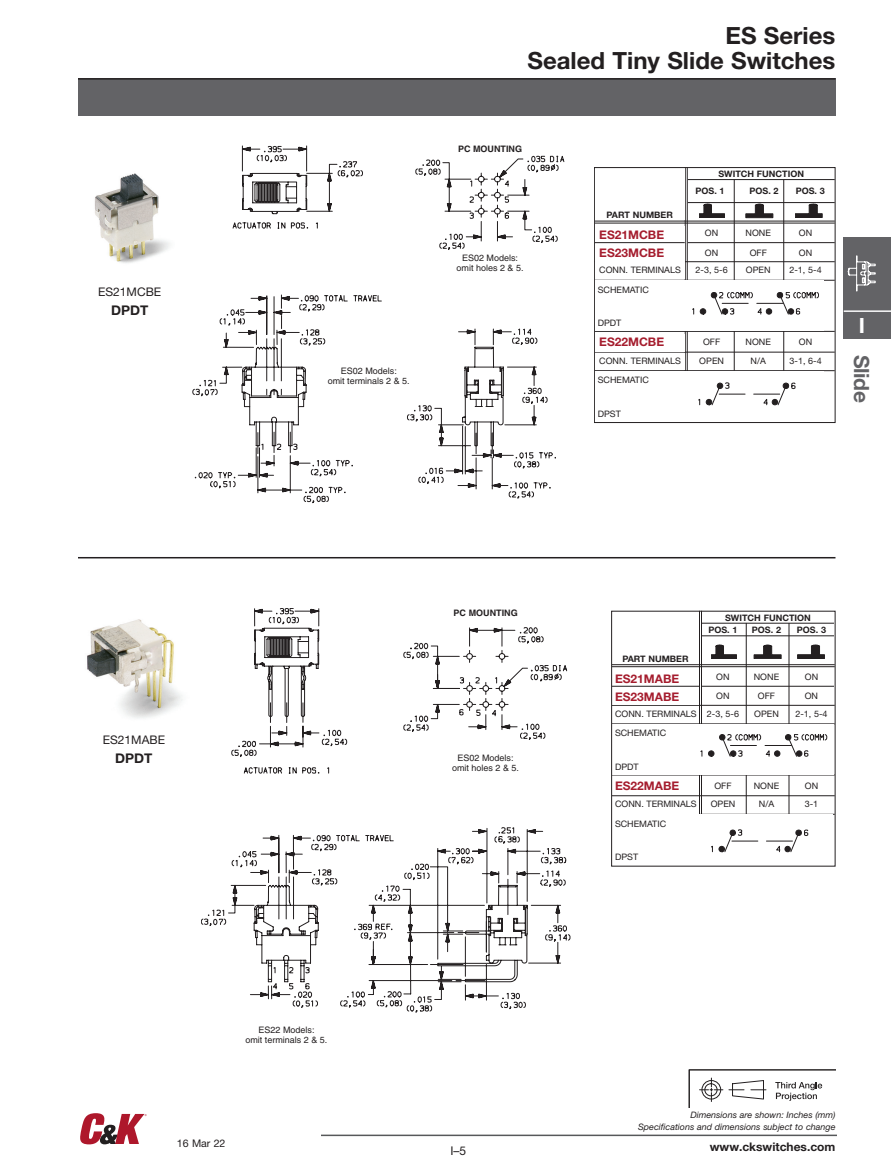
<style>
.page{position:relative;width:891px;height:1175px;background:#fff}
.page>*{position:absolute;margin:0;border:0;box-sizing:border-box;transform-origin:0 0}
.Page_head_left{font:700 23.7px "Helvetica Neue LT Std";color:#231f20}
.t1{font:700 21px "Helvetica Neue";letter-spacing:-.025em;color:#636366}
.t2{font:700 21px "Helvetica Neue";color:#fff}
.Main_dim_img_label{font:700 13.35px "Helvetica Neue LT Std";color:#231f20}
.t3{font:12px "Helvetica Neue LT Std";color:#231f20}
.t4{font:700 11.85px/17.9px "Helvetica Neue LT Std";color:#a51d2e}
.footer-url{font:700 11.85px "Helvetica Neue LT Std";color:#231f20}
.Main_img_caption{font:11.85px "Helvetica Neue LT Std";color:#231f20}
.footer-url-2{font:10.5px "Helvetica Neue LT Std";color:#231f20}
.t5{font:8.85px "Helvetica Neue LT Std";color:#231f20}
.t6{font:8.85px/9.9px "Helvetica";color:#231f20;text-align:center}
.t7{font:700 8.85px/12.6px "Helvetica Neue LT Std";color:#231f20}
.footer-dim{font:italic 8.85px/11.9px "Helvetica Neue LT Std";color:#231f20;text-align:right}
.t8{font:700 8.85px "Helvetica";color:#231f20}
</style>
<div class="page">
<div style="left:844px;top:237px;width:47px;height:102px;background:#636366"></div>
<hr style="left:844px;top:310px;width:47px;height:2px;background:#fff">
<svg style="left:847px;top:255px;width:29px;height:37px"></svg>
<hr style="left:321px;top:1134px;width:516px;height:2px;background:#57585a">
<svg style="left:80px;top:1113px;width:67px;height:31px"></svg>
<div style="left:78px;top:79px;width:758px;height:37px;background:#636366"></div>
<hr style="left:78px;top:78px;width:758px;height:2px;background:#231f20">
<svg style="left:688px;top:1069px;width:148px;height:38px"></svg>
<svg style="left:201px;top:608px;width:369px;height:405px"></svg>
<img style="left:87px;top:619px;width:96px;height:100px">
<svg style="left:404px;top:627px;width:163px;height:116px"></svg>
<svg style="left:192px;top:146px;width:364px;height:357px"></svg>
<svg style="left:416px;top:154px;width:148px;height:99px"></svg>
<img style="left:95px;top:173px;width:75px;height:90px">
<hr style="left:78px;top:557px;width:758px;height:1px;background:#231f20">
<hr style="left:701px;top:611px;width:1px;height:203px;background:#231f20">
<hr style="left:699px;top:611px;width:1px;height:203px;background:#231f20">
<hr style="left:746px;top:623px;width:1px;height:191px;background:#231f20">
<hr style="left:789px;top:623px;width:1px;height:191px;background:#231f20">
<hr style="left:612px;top:664px;width:223px;height:1px;background:#231f20">
<hr style="left:612px;top:666px;width:223px;height:1px;background:#231f20">
<hr style="left:612px;top:705px;width:223px;height:1px;background:#231f20">
<hr style="left:612px;top:723px;width:223px;height:1px;background:#231f20">
<hr style="left:612px;top:774px;width:223px;height:1px;background:#231f20">
<hr style="left:612px;top:795px;width:223px;height:1px;background:#231f20">
<hr style="left:612px;top:814px;width:223px;height:1px;background:#231f20">
<div style="left:612px;top:814px;width:220px;height:51px;background:#fff"></div>
<div style="left:612px;top:724px;width:222px;height:50px;background:#fff"></div>
<hr style="left:702px;top:686px;width:132px;height:1px;background:#231f20">
<hr style="left:612px;top:686px;width:87px;height:1px;background:#231f20">
<hr style="left:702px;top:623px;width:132px;height:1px;background:#231f20">
<hr style="left:702px;top:635px;width:132px;height:1px;background:#231f20">
<svg style="left:711px;top:644px;width:26px;height:15px"></svg>
<svg style="left:754px;top:644px;width:27px;height:15px"></svg>
<svg style="left:700px;top:734px;width:127px;height:23px"></svg>
<svg style="left:711px;top:829px;width:97px;height:23px"></svg>
<svg style="left:797px;top:644px;width:28px;height:15px"></svg>
<hr style="left:687px;top:167px;width:1px;height:204px;background:#231f20">
<hr style="left:685px;top:167px;width:1px;height:204px;background:#231f20">
<hr style="left:734px;top:179px;width:1px;height:192px;background:#231f20">
<hr style="left:783px;top:179px;width:1px;height:192px;background:#231f20">
<hr style="left:595px;top:220px;width:240px;height:1px;background:#231f20">
<hr style="left:595px;top:222px;width:240px;height:1px;background:#231f20">
<hr style="left:595px;top:261px;width:240px;height:1px;background:#231f20">
<hr style="left:595px;top:280px;width:240px;height:1px;background:#231f20">
<hr style="left:595px;top:331px;width:240px;height:1px;background:#231f20">
<hr style="left:595px;top:352px;width:240px;height:1px;background:#231f20">
<hr style="left:595px;top:370px;width:240px;height:1px;background:#231f20">
<div style="left:595px;top:280px;width:229px;height:51px;background:#fff"></div>
<hr style="left:688px;top:242px;width:147px;height:1px;background:#231f20">
<hr style="left:595px;top:242px;width:90px;height:1px;background:#231f20">
<hr style="left:688px;top:179px;width:147px;height:1px;background:#231f20">
<hr style="left:688px;top:202px;width:147px;height:1px;background:#231f20">
<div style="left:594px;top:167px;width:242px;height:256px;border:1px solid #231f20"></div>
<svg style="left:699px;top:203px;width:26px;height:15px"></svg>
<svg style="left:746px;top:203px;width:27px;height:15px"></svg>
<svg style="left:795px;top:203px;width:28px;height:15px"></svg>
<svg style="left:700px;top:292px;width:119px;height:22px"></svg>
<svg style="left:706px;top:382px;width:90px;height:23px"></svg>
<p class="Main_img_caption" style="left:98px;top:285px;width:65px">ES21MCBE</p>
<p class="Main_dim_img_label" style="left:111px;top:302px;width:39px">DPDT</p>
<p class="t6" style="left:328px;top:366px;width:84px">ES02 Models:<br>omit terminals 2 &amp; 5.</p>
<p class="Page_head_left" style="left:726px;top:21px;width:111px">ES Series</p>
<p class="Page_head_left" style="left:527px;top:46px;width:310px">Sealed Tiny Slide Switches</p>
<p class="t8" style="left:458px;top:143px;width:66px">PC MOUNTING</p>
<p class="t6" style="left:457px;top:253px;width:69px">ES02 Models: omit holes 2 &amp; 5.</p>
<p class="t7" style="left:607px;top:208px;width:68px">PART NUMBER</p>
<p class="t4" style="left:599px;top:226px;width:66px">ES21MCBE<br>ES23MCBE</p>
<p class="t7" style="left:696px;top:165px;width:110px;line-height:17px;text-indent:23px">SWITCH FUNCTION<br>POS. 1</p>
<p class="t7" style="left:750px;top:184px;width:31px">POS. 2</p>
<p class="t7" style="left:796px;top:184px;width:31px">POS. 3</p>
<p class="t5" style="left:705px;top:228px;width:15px">ON</p>
<p class="t5" style="left:746px;top:228px;width:27px">NONE</p>
<p class="t5" style="left:799px;top:228px;width:15px">ON</p>
<p class="t5" style="left:705px;top:247px;width:15px">ON</p>
<p class="t5" style="left:750px;top:247px;width:19px">OFF</p>
<p class="t5" style="left:799px;top:247px;width:15px">ON</p>
<p class="t5" style="left:599px;top:265px;width:83px">CONN. TERMINALS</p>
<p class="t5" style="left:696px;top:265px;width:34px">2-3, 5-6</p>
<p class="t5" style="left:746px;top:265px;width:26px">OPEN</p>
<p class="t5" style="left:789px;top:265px;width:34px">2-1, 5-4</p>
<p class="t5" style="left:598px;top:284px;width:53px">SCHEMATIC</p>
<p class="t5" style="left:598px;top:318px;width:25px">DPDT</p>
<p class="t4" style="left:599px;top:332px;width:66px">ES22MCBE</p>
<p class="t5" style="left:703px;top:337px;width:19px">OFF</p>
<p class="t5" style="left:746px;top:337px;width:27px">NONE</p>
<p class="t5" style="left:799px;top:337px;width:15px">ON</p>
<p class="t5" style="left:599px;top:355px;width:83px">CONN. TERMINALS</p>
<p class="t5" style="left:699px;top:355px;width:26px">OPEN</p>
<p class="t5" style="left:751px;top:355px;width:17px">N/A</p>
<p class="t5" style="left:789px;top:355px;width:34px">3-1, 6-4</p>
<p class="t5" style="left:598px;top:374px;width:53px">SCHEMATIC</p>
<p class="t5" style="left:598px;top:408px;width:25px">DPST</p>
<p class="t2" style="left:859px;top:312px;width:8px">I</p>
<p class="t1" style="left:875px;top:355px;width:49px;rotate:90deg">Slide</p>
<p class="Main_img_caption" style="left:103px;top:732px;width:64px">ES21MABE</p>
<p class="Main_dim_img_label" style="left:115px;top:749px;width:39px">DPDT</p>
<p class="t6" style="left:245px;top:1025px;width:84px">ES22 Models:<br>omit terminals 2 &amp; 5.</p>
<p class="footer-url-2" style="left:177px;top:1136px;width:50px">16 Mar 22</p>
<p class="t8" style="left:454px;top:607px;width:66px">PC MOUNTING</p>
<p class="t6" style="left:452px;top:753px;width:69px">ES02 Models: omit holes 2 &amp; 5.</p>
<p class="t7" style="left:622px;top:652px;width:68px">PART NUMBER</p>
<p class="t4" style="left:615px;top:669px;width:66px">ES21MABE<br>ES23MABE</p>
<p class="t7" style="left:708px;top:611px;width:104px;text-indent:17px">SWITCH FUNCTION<br>POS. 1</p>
<p class="t7" style="left:752px;top:623px;width:31px">POS. 2</p>
<p class="t7" style="left:797px;top:623px;width:31px">POS. 3</p>
<p class="t5" style="left:716px;top:671px;width:15px">ON</p>
<p class="t5" style="left:754px;top:671px;width:27px">NONE</p>
<p class="t5" style="left:805px;top:671px;width:15px">ON</p>
<p class="t5" style="left:716px;top:690px;width:15px">ON</p>
<p class="t5" style="left:758px;top:690px;width:19px">OFF</p>
<p class="t5" style="left:805px;top:690px;width:15px">ON</p>
<p class="t5" style="left:615px;top:708px;width:126px">CONN. TERMINALS 2-3, 5-6</p>
<p class="t5" style="left:754px;top:708px;width:26px">OPEN</p>
<p class="t5" style="left:795px;top:708px;width:34px">2-1, 5-4</p>
<p class="t5" style="left:615px;top:727px;width:53px">SCHEMATIC</p>
<p class="t5" style="left:615px;top:761px;width:25px">DPDT</p>
<p class="t4" style="left:615px;top:776px;width:66px">ES22MABE</p>
<p class="t5" style="left:714px;top:780px;width:19px">OFF</p>
<p class="t5" style="left:754px;top:780px;width:27px">NONE</p>
<p class="t5" style="left:805px;top:780px;width:15px">ON</p>
<p class="t5" style="left:615px;top:799px;width:83px">CONN. TERMINALS</p>
<p class="t5" style="left:711px;top:799px;width:26px">OPEN</p>
<p class="t5" style="left:759px;top:799px;width:17px">N/A</p>
<p class="t5" style="left:805px;top:799px;width:15px">3-1</p>
<p class="t5" style="left:615px;top:818px;width:53px">SCHEMATIC</p>
<p class="t5" style="left:615px;top:852px;width:25px">DPST</p>
<p class="t3" style="left:450px;top:1143px;width:17px">I–5</p>
<p class="footer-dim" style="left:638px;top:1108px;width:199px">Dimensions are shown: Inches (mm)<br>Specifications and dimensions subject to change</p>
<p class="footer-url" style="left:710px;top:1139px;width:127px">www.ckswitches.com</p>
</div>
